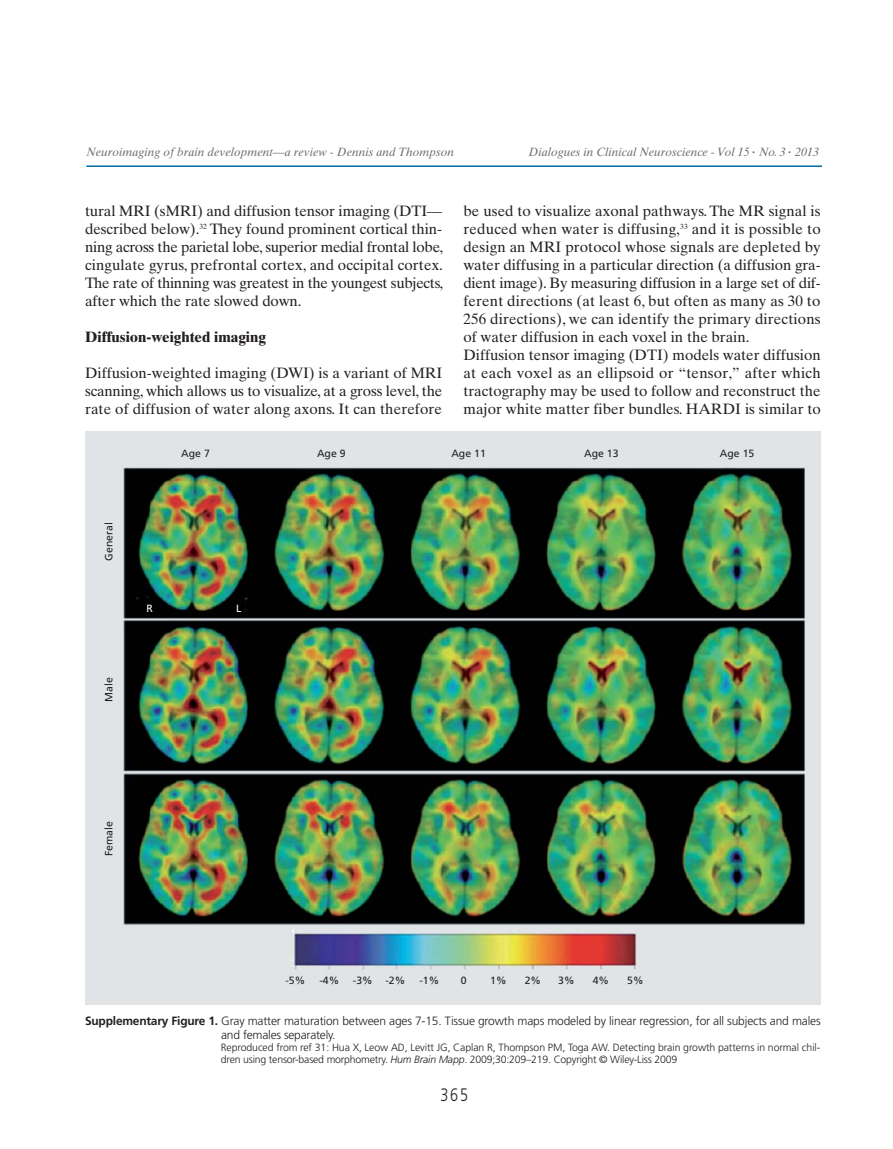
<style>
.page{position:relative;width:893px;height:1149px;background:#fff}
.page>*{position:absolute;margin:0;border:0;box-sizing:border-box;transform-origin:0 0}
.t1{font:300 18px "Frutiger";color:#231f20;scale:.8 1}
.t2{font:15px/18px "Times Ten";letter-spacing:.005em;color:#231f20;text-align:justify}
.t3{font:700 15px "Times Ten";color:#231f20}
.t4{font:300 12px/14.2px "Frutiger";letter-spacing:-.015em;color:#231f20}
.t5{font:italic 12px "Times Ten";color:#6d6e70}
.t6{font:300 10.5px/12px "Frutiger";letter-spacing:-.01em;color:#231f20}
.t7{font:10.5px "Frutiger";color:#231f20}
.t8{font:10.5px "Frutiger";color:#fff}
.s1{font-weight:700}
.s2{font-style:italic}
</style>
<div class="page">
<hr style="left:86px;top:165px;width:736px;height:2px;background:#006aa8">
<div style="left:85px;top:431px;width:736px;height:573px;background:#e2e3e4"></div>
<img style="left:123px;top:467px;width:683px;height:503px">
<p class="t5" style="left:87px;top:147px;width:369px">Neuroimaging of brain development—a review - Dennis and Thompson</p>
<p class="t5" style="left:528px;top:147px;width:292px">Dialogues in Clinical Neuroscience - Vol 15 <sup>.</sup> No. 3 <sup>.</sup> 2013</p>
<p class="t2" style="left:85px;top:203px;width:360px">tural MRI (sMRI) and diffusion tensor imaging (DTI— described below).<sup>32</sup> They found prominent cortical thin&shy;ning across the parietal lobe, superior medial frontal lobe, cingulate gyrus, prefrontal cortex, and occipital cortex.<br>The rate of thinning was greatest in the youngest subjects, after which the rate slowed down.</p>
<p class="t3" style="left:85px;top:331px;width:182px">Diffusion-weighted imaging</p>
<p class="t2" style="left:85px;top:365px;width:359px">Diffusion-weighted imaging (DWI) is a variant of MRI scanning, which allows us to visualize, at a gross level, the rate of diffusion of water along axons. It can therefore</p>
<p class="t2" style="left:463px;top:203px;width:359px;text-align:left">be used to visualize axonal pathways. The MR signal is reduced when water is diffusing,<sup>33</sup> and it is possible to design an MRI protocol whose signals are depleted by water diffusing in a particular direction (a diffusion gra&shy;dient image). By measuring diffusion in a large set of dif&shy;ferent directions (at least 6, but often as many as 30 to 256 directions), we can identify the primary directions of water diffusion in each voxel in the brain.<br>Diffusion tensor imaging (DTI) models water diffusion at each voxel as an ellipsoid or “tensor,” after which tractography may be used to follow and reconstruct the major white matter fiber bundles. HARDI is similar to</p>
<p class="t7" style="left:181px;top:448px;width:30px">Age 7</p>
<p class="t7" style="left:317px;top:448px;width:30px">Age 9</p>
<p class="t7" style="left:451px;top:448px;width:36px">Age 11</p>
<p class="t7" style="left:584px;top:448px;width:36px">Age 13</p>
<p class="t7" style="left:720px;top:448px;width:36px">Age 15</p>
<p class="t7" style="left:104px;top:560px;width:40px;rotate:-90deg">General</p>
<p class="t8" style="left:147px;top:604px;width:8px">R</p>
<p class="t8" style="left:236px;top:604px;width:7px">L</p>
<p class="t7" style="left:104px;top:701px;width:26px;rotate:-90deg">Male</p>
<p class="t7" style="left:104px;top:855px;width:37px;rotate:-90deg">Female</p>
<p class="t7" style="left:285px;top:976px;width:21px">-5%</p>
<p class="t7" style="left:319px;top:976px;width:21px">-4%</p>
<p class="t7" style="left:353px;top:976px;width:54px">-3% -2%</p>
<p class="t7" style="left:419px;top:976px;width:21px">-1%</p>
<p class="t7" style="left:461px;top:976px;width:7px">0</p>
<p class="t7" style="left:490px;top:976px;width:18px">1%</p>
<p class="t7" style="left:525px;top:976px;width:18px">2%</p>
<p class="t7" style="left:558px;top:976px;width:18px">3%</p>
<p class="t7" style="left:593px;top:976px;width:18px">4%</p>
<p class="t7" style="left:627px;top:976px;width:18px">5%</p>
<p class="t4" style="left:221px;top:1013px;width:601px;text-indent:-136px"><span class="s1">Supplementary Figure 1.</span> Gray matter maturation between ages 7-15. Tissue growth maps modeled by linear regression, for all subjects and males and females separately.</p>
<p class="t6" style="left:221px;top:1041px;width:601px">Reproduced from ref 31: Hua X, Leow AD, Levitt JG, Caplan R, Thompson PM, Toga AW. Detecting brain growth patterns in normal chil&shy;dren using tensor-based morphometry. <span class="s2">Hum Brain Mapp</span>. 2009;30:209–219. Copyright © Wiley-Liss 2009</p>
<p class="t1" style="left:440px;top:1086px;width:36px">365</p>
</div>
